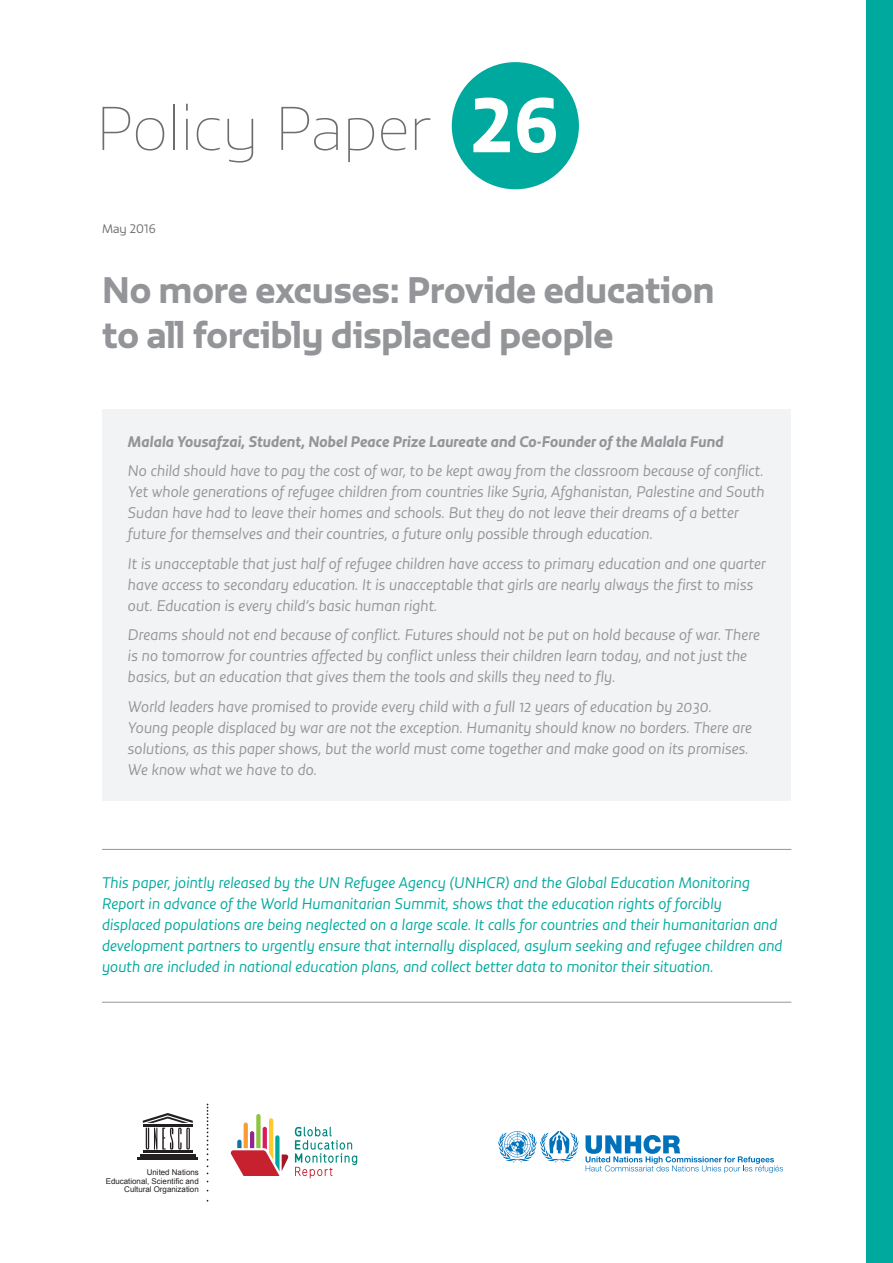
<style>
.page{position:relative;width:893px;height:1263px;background:#fff}
.page>*{position:absolute;margin:0;border:0;box-sizing:border-box;transform-origin:0 0}
.t1{font:75px "Vita Std Bld";color:#fff}
.Policy_Paper___Title{font:100 60px "Vita Std";color:#6c6d70}
.Title__GMR_H2{font:36px/45px "Vita Std Bld";color:#939598}
.Body{font:italic 300 15px/21px "Vita Std";letter-spacing:.005em;color:#939598}
.Intro_Paragraph{font:italic 300 15px/21px "Vita Std";letter-spacing:.005em;color:#00a99d}
.Body-2{font:15px "Vita Std Bld Ita";letter-spacing:.005em;color:#939598}
.Date{font:300 12px "Vita Std";color:#6c6d70}
.t2{font:7.95px/8.7px "Arial";color:#231f20;text-align:right}
</style>
<div class="page">
<div style="left:866px;top:0;width:27px;height:1263px;background:#00a99d"></div>
<svg style="left:231px;top:1114px;width:57px;height:62px"></svg>
<svg style="left:295px;top:1127px;width:62px;height:51px"></svg>
<svg style="left:498px;top:1131px;width:81px;height:31px"></svg>
<svg style="left:585px;top:1135px;width:198px;height:38px"></svg>
<svg style="left:207px;top:1104px;width:1px;height:70px"></svg>
<hr style="left:143px;top:1151px;width:50px;height:2px;background:#231f20">
<hr style="left:140px;top:1154px;width:55px;height:2px;background:#231f20">
<hr style="left:137px;top:1158px;width:61px;height:2px;background:#231f20">
<svg style="left:143px;top:1113px;width:50px;height:36px"></svg>
<div style="left:102px;top:409px;width:689px;height:391px;background:#f2f3f4"></div>
<div style="left:452px;top:62px;width:127px;height:127px;background:#00a99d;border-radius:50%"></div>
<hr style="left:102px;top:849px;width:689px;height:1px;background:#939598">
<hr style="left:102px;top:1002px;width:689px;height:1px;background:#939598">
<p class="Policy_Paper___Title" style="left:96px;top:89px;width:337px">Policy Paper</p>
<p class="Date" style="left:102px;top:221px;width:55px">May 2016</p>
<p class="t1" style="left:471px;top:74px;width:89px">26</p>
<p class="Title__GMR_H2" style="left:102px;top:267px;width:614px">No more excuses: Provide education to all forcibly displaced people</p>
<p class="Body-2" style="left:128px;top:431px;width:597px">Malala Yousafzai, Student, Nobel Peace Prize Laureate and Co-Founder of the Malala Fund</p>
<p class="Body" style="left:128px;top:460px;width:638px">No child should have to pay the cost of war, to be kept away from the classroom because of conflict.<br>Yet whole generations of refugee children from countries like Syria, Afghanistan, Palestine and South Sudan have had to leave their homes and schools. But they do not leave their dreams of a better future for themselves and their countries, a future only possible through education.</p>
<p class="Body" style="left:128px;top:552px;width:640px">It is unacceptable that just half of refugee children have access to primary education and one quarter have access to secondary education. It is unacceptable that girls are nearly always the first to miss out. Education is every child’s basic human right.</p>
<p class="Body" style="left:128px;top:624px;width:633px">Dreams should not end because of conflict. Futures should not be put on hold because of war. There is no tomorrow for countries affected by conflict unless their children learn today, and not just the basics, but an education that gives them the tools and skills they need to fly.</p>
<p class="Body" style="left:128px;top:695px;width:626px">World leaders have promised to provide every child with a full 12 years of education by 2030.<br>Young people displaced by war are not the exception. Humanity should know no borders. There are solutions, as this paper shows, but the world must come together and make good on its promises.<br>We know what we have to do.</p>
<p class="Intro_Paragraph" style="left:102px;top:872px;width:682px">This paper, jointly released by the UN Refugee Agency (UNHCR) and the Global Education Monitoring Report in advance of the World Humanitarian Summit, shows that the education rights of forcibly displaced populations are being neglected on a large scale. It calls for countries and their humanitarian and development partners to urgently ensure that internally displaced, asylum seeking and refugee children and youth are included in national education plans, and collect better data to monitor their situation.</p>
<p class="t2" style="left:106px;top:1168px;width:95px">United Nations<br>Educational, Scientific and<br>Cultural Organization</p>
</div>
